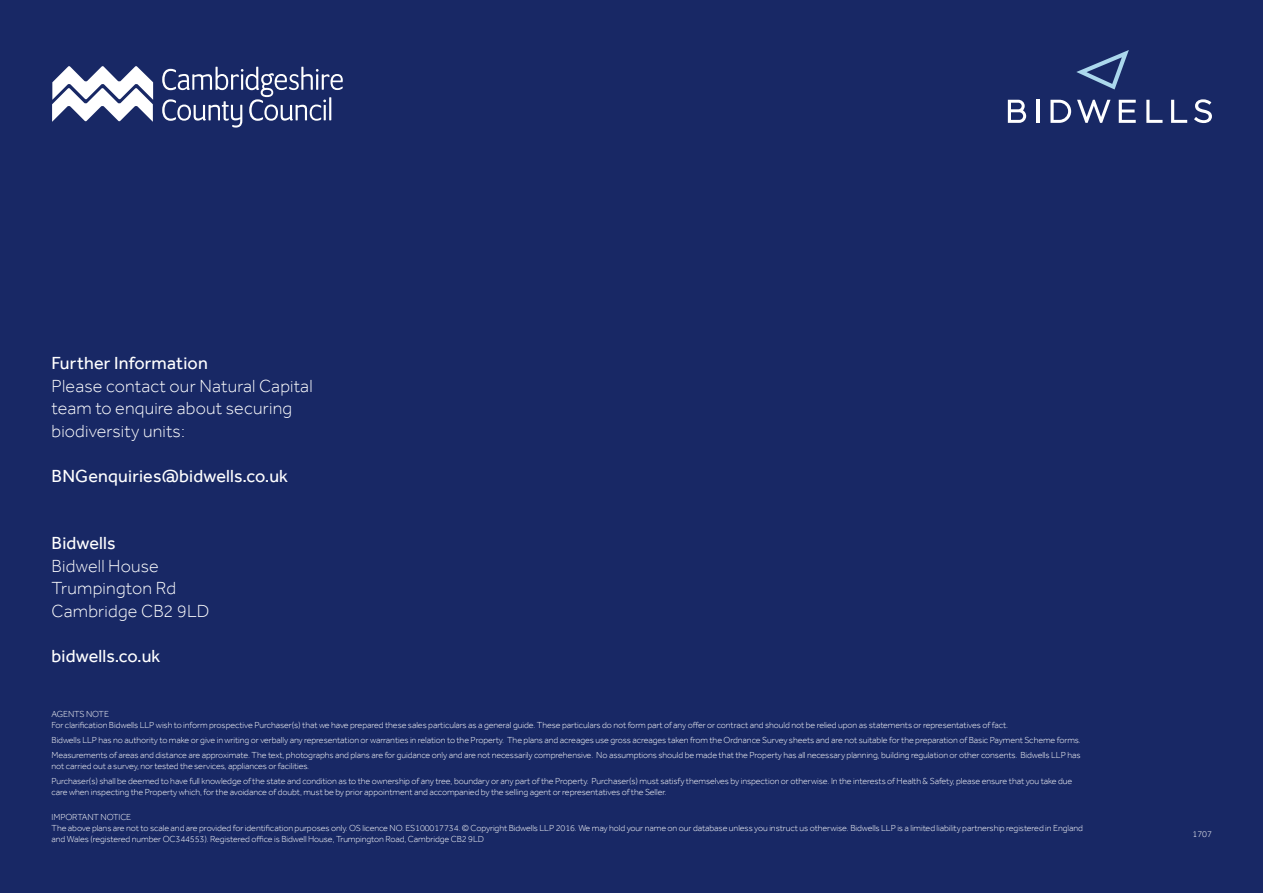
<style>
.page{position:relative;width:1263px;height:893px;background:#182865}
.page>*{position:absolute;margin:0;border:0;box-sizing:border-box;transform-origin:0 0}
.t1{font:300 18px/22.5px "Effra";letter-spacing:.01em;color:#fff}
.t2{font:18px "Effra";letter-spacing:.01em;color:#fff}
.t3{font:300 9px/10.8px "Effra";letter-spacing:-.01em;color:#fff}
</style>
<div class="page">
<svg style="left:1008px;top:100px;width:18px;height:23px"></svg>
<hr style="left:1036px;top:100px;width:3px;height:23px;background:#fff">
<svg style="left:1077px;top:100px;width:33px;height:23px"></svg>
<svg style="left:1119px;top:100px;width:17px;height:23px"></svg>
<svg style="left:1146px;top:100px;width:16px;height:23px"></svg>
<svg style="left:1171px;top:100px;width:16px;height:23px"></svg>
<svg style="left:1194px;top:99px;width:18px;height:24px"></svg>
<svg style="left:1050px;top:100px;width:21px;height:23px"></svg>
<svg style="left:1076px;top:50px;width:53px;height:39px"></svg>
<svg style="left:52px;top:66px;width:291px;height:62px"></svg>
<h1 class="t2" style="left:52px;top:352px;width:158px">Further Information</h1>
<h1 class="t1" style="left:52px;top:374px;width:263px">Please contact our Natural Capital team to enquire about securing biodiversity units:</h1>
<h1 class="t2" style="left:52px;top:465px;width:238px">BNGenquiries@bidwells.co.uk</h1>
<h1 class="t2" style="left:52px;top:532px;width:66px">Bidwells</h1>
<h1 class="t1" style="left:52px;top:554px;width:159px">Bidwell House<br>Trumpington Rd<br>Cambridge CB2 9LD</h1>
<h1 class="t2" style="left:52px;top:645px;width:110px">bidwells.co.uk</h1>
<p class="t3" style="left:52px;top:708px;width:958px">AGENTS NOTE<br>For clarification Bidwells LLP wish to inform prospective Purchaser(s) that we have prepared these sales particulars as a general guide. These particulars do not form part of any offer or contract and should not be relied upon as statements or representatives of fact.</p>
<p class="t3" style="left:52px;top:732px;width:1031px;line-height:15px">Bidwells LLP has no authority to make or give in writing or verbally any representation or warranties in relation to the Property. The plans and acreages use gross acreages taken from the Ordnance Survey sheets and are not suitable for the preparation of Basic Payment Scheme forms.<br>Measurements of areas and distance are approximate. The text, photographs and plans are for guidance only and are not necessarily comprehensive. No assumptions should be made that the Property has all necessary planning, building regulation or other consents. Bidwells LLP has</p>
<p class="t3" style="left:52px;top:758px;width:1022px;line-height:15px">not carried out a survey, nor tested the services, appliances or facilities.<br>Purchaser(s) shall be deemed to have full knowledge of the state and condition as to the ownership of any tree, boundary or any part of the Property. Purchaser(s) must satisfy themselves by inspection or otherwise. In the interests of Health &amp; Safety, please ensure that you take due</p>
<p class="t3" style="left:52px;top:786px;width:616px">care when inspecting the Property which, for the avoidance of doubt, must be by prior appointment and accompanied by the selling agent or representatives of the Seller.</p>
<p class="t3" style="left:52px;top:812px;width:1033px">IMPORTANT NOTICE<br>The above plans are not to scale and are provided for identification purposes only. OS licence NO. ES100017734. © Copyright Bidwells LLP 2016. We may hold your name on our database unless you instruct us otherwise. Bidwells LLP is a limited liability partnership registered in England and Wales (registered number OC344553). Registered office is Bidwell House, Trumpington Road, Cambridge CB2 9LD</p>
<p class="t3" style="left:1192px;top:829px;width:21px">1707</p>
</div>
